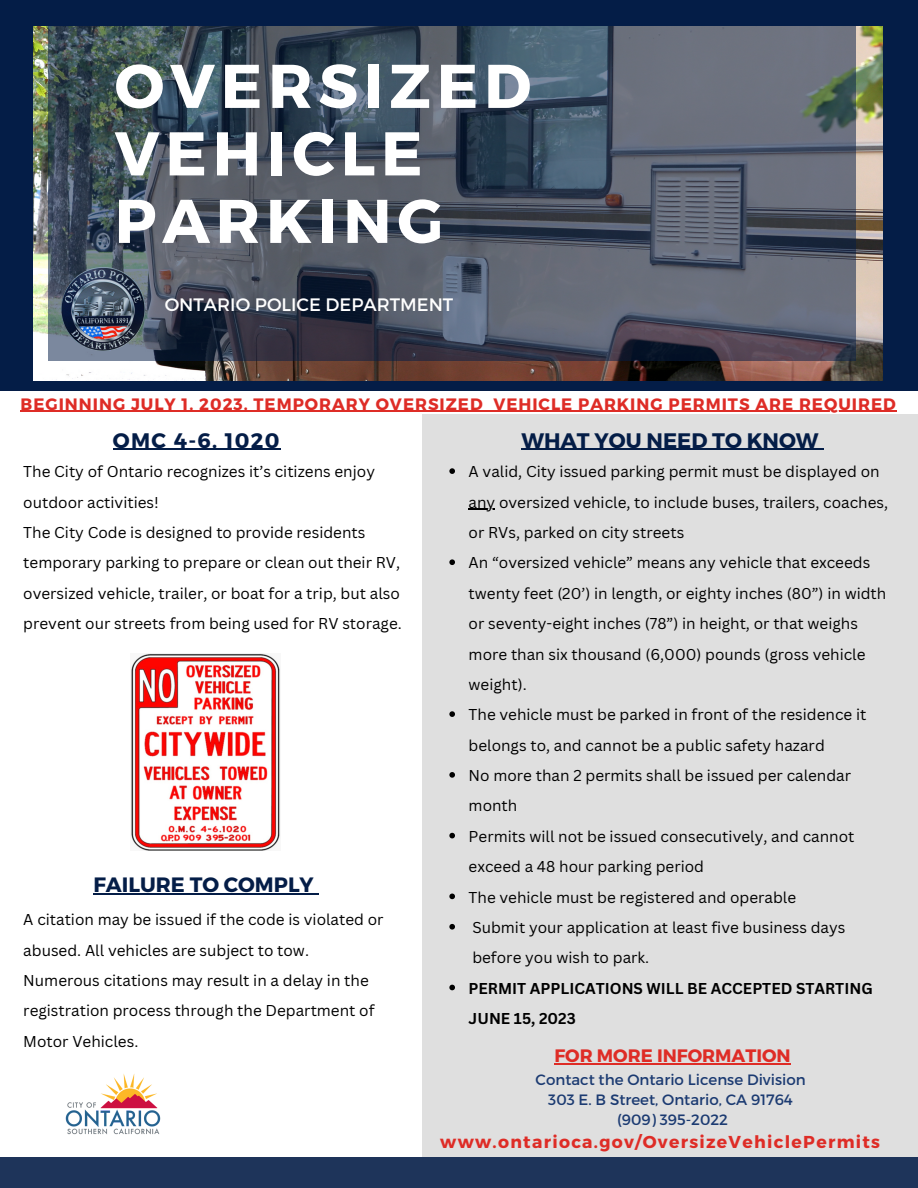
<style>
.page{position:relative;width:918px;height:1188px;background:#fff}
.page>*{position:absolute;margin:0;border:0;box-sizing:border-box;transform-origin:0 0}
.t1{font:700 61.65px/67.5px "Montserrat";letter-spacing:.095em;color:#fff}
.t2{font:700 21px "Montserrat";color:#041d47}
.t3{font:700 20.7px "Montserrat";color:#041d47}
.t4{font:18px "Montserrat";color:#fff}
.t5{font:700 18px "Montserrat";color:#de2c26}
.t6{font:700 17.25px "Montserrat";letter-spacing:.075em;color:#de2c26}
.t7{font:700 16.5px "Montserrat";letter-spacing:.06em;color:#de2c26}
.t8{font:15.3px/30.3px "Canva Sans";color:#000}
.t9{font:700 15.3px/30.3px "Canva Sans";color:#000}
.t10{font:15px "Montserrat";color:#1c3b72}
</style>
<div class="page">
<div style="left:422px;top:415px;width:496px;height:742px;background:#dfdfdf"></div>
<div style="left:0;top:1158px;width:918px;height:30px;background:#1e345a"></div>
<div style="left:0;top:0;width:918px;height:391px;background:#041d47"></div>
<img style="left:33px;top:27px;width:850px;height:353px">
<svg style="left:48px;top:26px;width:808px;height:335px;background:#4c5663"></svg>
<img style="left:61px;top:267px;width:84px;height:84px">
<img style="left:65px;top:1074px;width:96px;height:61px">
<img style="left:131px;top:653px;width:149px;height:197px">
<hr style="left:113px;top:449px;width:168px;height:1px;background:#041d47">
<hr style="left:522px;top:449px;width:297px;height:1px;background:#041d47">
<svg style="left:449px;top:468px;width:6px;height:6px"></svg>
<svg style="left:469px;top:509px;width:26px;height:1px"></svg>
<svg style="left:449px;top:559px;width:6px;height:6px"></svg>
<svg style="left:449px;top:711px;width:6px;height:6px"></svg>
<svg style="left:449px;top:772px;width:6px;height:6px"></svg>
<svg style="left:449px;top:833px;width:6px;height:5px"></svg>
<svg style="left:449px;top:894px;width:6px;height:5px"></svg>
<svg style="left:449px;top:924px;width:6px;height:6px"></svg>
<svg style="left:449px;top:985px;width:6px;height:5px"></svg>
<hr style="left:93px;top:893px;width:221px;height:1px;background:#041d47">
<hr style="left:554px;top:1063px;width:237px;height:1px;background:#de2c26">
<hr style="left:21px;top:411px;width:463px;height:1px;background:#de2c26">
<hr style="left:493px;top:411px;width:404px;height:1px;background:#de2c26">
<p class="t1" style="left:115px;top:49px;width:418px">OVERSIZED<br>VEHICLE<br>PARKING</p>
<p class="t4" style="left:165px;top:292px;width:290px">ONTARIO POLICE DEPARTMENT</p>
<p class="t7" style="left:21px;top:393px;width:877px">BEGINNING JULY 1, 2023, TEMPORARY OVERSIZED VEHICLE PARKING PERMITS ARE REQUIRED</p>
<p class="t2" style="left:113px;top:426px;width:168px">OMC 4-6. 1020</p>
<p class="t8" style="left:23px;top:456px;width:353px">The City of Ontario recognizes it’s citizens enjoy outdoor activities!</p>
<p class="t8" style="left:23px;top:517px;width:380px">The City Code is designed to provide residents temporary parking to prepare or clean out their RV, oversized vehicle, trailer, or boat for a trip, but also prevent our streets from being used for RV storage.</p>
<p class="t3" style="left:93px;top:871px;width:222px">FAILURE TO COMPLY</p>
<p class="t8" style="left:23px;top:904px;width:362px">A citation may be issued if the code is violated or abused. All vehicles are subject to tow.</p>
<p class="t8" style="left:23px;top:965px;width:353px">Numerous citations may result in a delay in the registration process through the Department of<br>Motor Vehicles.</p>
<p class="t2" style="left:522px;top:426px;width:299px">WHAT YOU NEED TO KNOW</p>
<p class="t8" style="left:469px;top:456px;width:421px">A valid, City issued parking permit must be displayed on any oversized vehicle, to include buses, trailers, coaches, or RVs, parked on city streets</p>
<p class="t8" style="left:469px;top:547px;width:419px">An “oversized vehicle” means any vehicle that exceeds twenty feet (20’) in length, or eighty inches (80”) in width or seventy-eight inches (78”) in height, or that weighs more than six thousand (6,000) pounds (gross vehicle weight).</p>
<p class="t8" style="left:469px;top:699px;width:399px">The vehicle must be parked in front of the residence it belongs to, and cannot be a public safety hazard</p>
<p class="t8" style="left:469px;top:760px;width:384px">No more than 2 permits shall be issued per calendar month</p>
<p class="t8" style="left:469px;top:821px;width:387px">Permits will not be issued consecutively, and cannot exceed a 48 hour parking period</p>
<p class="t8" style="left:469px;top:881px;width:329px">The vehicle must be registered and operable</p>
<p class="t8" style="left:472px;top:912px;width:375px">Submit your application at least five business days before you wish to park.</p>
<p class="t9" style="left:469px;top:973px;width:406px">PERMIT APPLICATIONS WILL BE ACCEPTED STARTING<br>JUNE 15, 2023</p>
<p class="t5" style="left:554px;top:1044px;width:238px">FOR MORE INFORMATION</p>
<p class="t10" style="left:536px;top:1070px;width:272px">Contact the Ontario License Division</p>
<p class="t10" style="left:548px;top:1090px;width:246px">303 E. B Street, Ontario, CA 91764</p>
<p class="t10" style="left:617px;top:1110px;width:112px">(909) 395-2022</p>
<p class="t6" style="left:440px;top:1130px;width:441px">www.ontarioca.gov/OversizeVehiclePermits</p>
</div>
